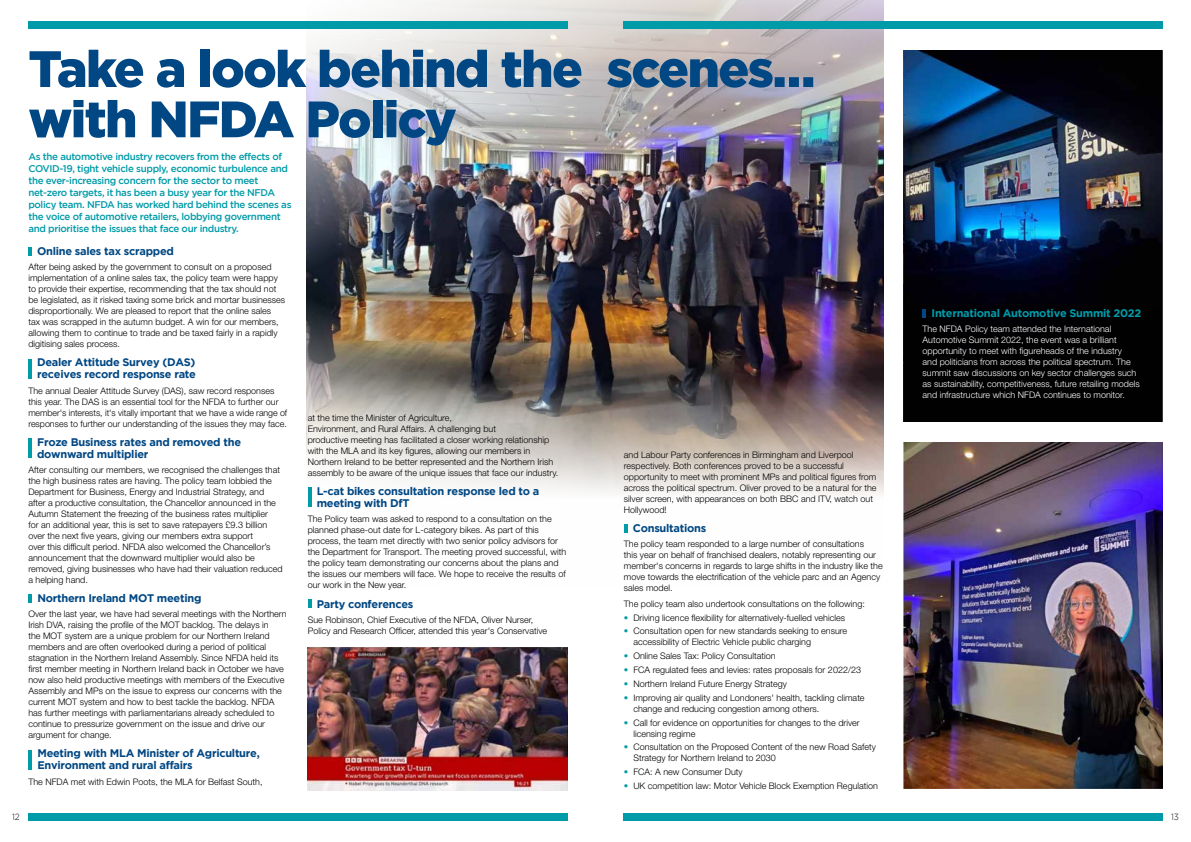
<style>
.page{position:relative;width:1191px;height:842px;background:#fff}
.page>*{position:absolute;margin:0;border:0;box-sizing:border-box;transform-origin:0 0}
.t1{font:900 51.1px/50.3px "Gotham";letter-spacing:-.03em;color:#004783}
.t2{font:700 11px/12px "Gotham";letter-spacing:-.025em;color:#004783}
.t3{font:700 11px "Gotham";letter-spacing:-.025em;color:#009ba8}
.t4{font:500 9.8px/12px "Gotham";letter-spacing:-.035em;color:#009ba8}
.t5{font:300 9px/11px "Helvetica Neue LT Std";color:#000}
.t6{font:300 9px/11px "Helvetica Neue LT Std";color:#fff}
.t7{font:300 9px "Gotham";color:#000;scale:.93 1}
.s1{color:#009ba8}
</style>
<div class="page">
<img style="left:790px;top:0;width:93px;height:495px">
<svg style="left:306px;top:381px;width:484px;height:320px"></svg>
<img style="left:903px;top:50px;width:259px;height:259px">
<div style="left:903px;top:309px;width:259px;height:113px;background:#010101"></div>
<img style="left:28px;top:0;width:773px;height:381px">
<div style="left:28px;top:21px;width:539px;height:7px;background:#009ba8"></div>
<div style="left:28px;top:814px;width:539px;height:7px;background:#009ba8"></div>
<div style="left:623px;top:21px;width:539px;height:7px;background:#009ba8"></div>
<div style="left:623px;top:814px;width:539px;height:7px;background:#009ba8"></div>
<img style="left:903px;top:442px;width:259px;height:347px">
<img style="left:308px;top:647px;width:259px;height:143px">
<svg style="left:28px;top:247px;width:4px;height:8px"></svg>
<svg style="left:28px;top:594px;width:4px;height:8px"></svg>
<svg style="left:308px;top:599px;width:3px;height:8px"></svg>
<svg style="left:624px;top:524px;width:3px;height:8px"></svg>
<hr style="left:28px;top:359px;width:4px;height:19px;background:#009ba8">
<hr style="left:28px;top:438px;width:4px;height:20px;background:#009ba8">
<hr style="left:308px;top:487px;width:3px;height:20px;background:#009ba8">
<hr style="left:28px;top:749px;width:4px;height:20px;background:#009ba8">
<svg style="left:922px;top:309px;width:4px;height:8px"></svg>
<h1 class="t1" style="left:28px;top:42px;width:788px">Take a look behind the scenes… with NFDA Policy</h1>
<p class="t4" style="left:28px;top:150px;width:265px">As the automotive industry recovers from the effects of COVID-19, tight vehicle supply, economic turbulence and the ever-increasing concern for the sector to meet net-zero targets, it has been a busy year for the NFDA policy team. NFDA has worked hard behind the scenes as the voice of automotive retailers, lobbying government and prioritise the issues that face our industry.</p>
<p class="t2" style="left:37px;top:245px;width:138px">Online sales tax scrapped</p>
<p class="t5" style="left:28px;top:261px;width:258px">After being asked by the government to consult on a proposed implementation of a online sales tax, the policy team were happy to provide their expertise, recommending that the tax should not be legislated, as it risked taxing some brick and mortar businesses disproportionally. We are pleased to report that the online sales<br>tax was scrapped in the autumn budget. A win for our members, allowing them to continue to trade and be taxed fairly in a rapidly digitising sales process.</p>
<p class="t2" style="left:37px;top:356px;width:160px">Dealer Attitude Survey (DAS) receives record response rate</p>
<p class="t5" style="left:28px;top:385px;width:260px">The annual Dealer Attitude Survey (DAS), saw record responses this year. The DAS is an essential tool for the NFDA to further our member's interests, it's vitally important that we have a wide range of responses to further our understanding of the issues they may face.</p>
<p class="t2" style="left:37px;top:435px;width:205px">Froze Business rates and removed the downward multiplier</p>
<p class="t5" style="left:28px;top:464px;width:256px">After consulting our members, we recognised the challenges that the high business rates are having. The policy team lobbied the Department for Business, Energy and Industrial Strategy, and after a productive consultation, the Chancellor announced in the Autumn Statement the freezing of the business rates multiplier<br>for an additional year, this is set to save ratepayers £9.3 billion over the next five years, giving our members extra support<br>over this difficult period. NFDA also welcomed the Chancellor’s announcement that the downward multiplier would also be removed, giving businesses who have had their valuation reduced a helping hand.</p>
<p class="t2" style="left:37px;top:592px;width:165px">Northern Ireland MOT meeting</p>
<p class="t5" style="left:28px;top:608px;width:260px">Over the last year, we have had several meetings with the Northern Irish DVA, raising the profile of the MOT backlog. The delays in<br>the MOT system are a unique problem for our Northern Ireland members and are often overlooked during a period of political stagnation in the Northern Ireland Assembly. Since NFDA held its first member meeting in Northern Ireland back in October we have now also held productive meetings with members of the Executive Assembly and MPs on the issue to express our concerns with the current MOT system and how to best tackle the backlog. NFDA has further meetings with parliamentarians already scheduled to continue to pressurize government on the issue and drive our argument for change.</p>
<p class="t2" style="left:37px;top:747px;width:224px">Meeting with MLA Minister of Agriculture,<br>Environment and rural affairs</p>
<p class="t5" style="left:28px;top:776px;width:236px">The NFDA met with Edwin Poots, the MLA for Belfast South,</p>
<p class="t5" style="left:308px;top:412px;width:252px">at the time the Minister of Agriculture,<br>Environment, and Rural Affairs. A challenging but<br>productive meeting has facilitated a closer working relationship with the MLA and its key figures, allowing our members in Northern Ireland to be better represented and the Northern Irish assembly to be aware of the unique issues that face our industry.</p>
<p class="t2" style="left:317px;top:485px;width:224px">L-cat bikes consultation response led to a meeting with DfT</p>
<p class="t5" style="left:308px;top:513px;width:260px">The Policy team was asked to respond to a consultation on the planned phase-out date for L-category bikes. As part of this process, the team met directly with two senior policy advisors for the Department for Transport. The meeting proved successful, with the policy team demonstrating our concerns about the plans and the issues our members will face. We hope to receive the results of our work in the New year.</p>
<p class="t2" style="left:317px;top:597px;width:98px">Party conferences</p>
<p class="t5" style="left:308px;top:614px;width:241px">Sue Robinson, Chief Executive of the NFDA, Oliver Nurser,<br>Policy and Research Officer, attended this year's Conservative</p>
<p class="t5" style="left:624px;top:449px;width:254px">and Labour Party conferences in Birmingham and Liverpool respectively. Both conferences proved to be a successful opportunity to meet with prominent MPs and political figures from across the political spectrum. Oliver proved to be a natural for the silver screen, with appearances on both BBC and ITV, watch out Hollywood!</p>
<p class="t2" style="left:633px;top:522px;width:75px">Consultations</p>
<p class="t5" style="left:624px;top:539px;width:260px">The policy team responded to a large number of consultations<br>this year on behalf of franchised dealers, notably representing our member's concerns in regards to large shifts in the industry like the move towards the electrification of the vehicle parc and an Agency sales model.</p>
<p class="t5" style="left:624px;top:598px;width:243px">The policy team also undertook consultations on the following:</p>
<p class="t5" style="left:624px;top:612px;width:223px"><span class="s1">•</span> Driving licence flexibility for alternatively-fuelled vehicles</p>
<p class="t5" style="left:633px;top:625px;width:215px;text-indent:-10px"><span class="s1">•</span> Consultation open for new standards seeking to ensure accessibility of Electric Vehicle public charging</p>
<p class="t5" style="left:624px;top:650px;width:153px"><span class="s1">•</span> Online Sales Tax: Policy Consultation</p>
<p class="t5" style="left:624px;top:664px;width:239px"><span class="s1">•</span> FCA regulated fees and levies: rates proposals for 2022/23</p>
<p class="t5" style="left:624px;top:678px;width:165px"><span class="s1">•</span> Northern Ireland Future Energy Strategy</p>
<p class="t5" style="left:633px;top:692px;width:233px;text-indent:-10px"><span class="s1">•</span> Improving air quality and Londoners' health, tackling climate change and reducing congestion among others.</p>
<p class="t5" style="left:633px;top:717px;width:228px;text-indent:-10px"><span class="s1">•</span> Call for evidence on opportunities for changes to the driver licensing regime</p>
<p class="t5" style="left:633px;top:741px;width:244px;text-indent:-10px"><span class="s1">•</span> Consultation on the Proposed Content of the new Road Safety<br>Strategy for Northern Ireland to 2030</p>
<p class="t5" style="left:624px;top:766px;width:120px"><span class="s1">•</span> FCA: A new Consumer Duty</p>
<p class="t5" style="left:624px;top:780px;width:256px"><span class="s1">•</span> UK competition law: Motor Vehicle Block Exemption Regulation</p>
<p class="t3" style="left:931px;top:307px;width:211px">International Automotive Summit 2022</p>
<p class="t6" style="left:922px;top:323px;width:219px">The NFDA Policy team attended the International Automotive Summit 2022, the event was a brilliant opportunity to meet with figureheads of the industry<br>and politicians from across the political spectrum. The summit saw discussions on key sector challenges such as sustainability, competitiveness, future retailing models and infrastructure which NFDA continues to monitor.</p>
<p class="t7" style="left:12px;top:812px;width:10px">12</p>
<p class="t7" style="left:1171px;top:812px;width:10px">13</p>
</div>
